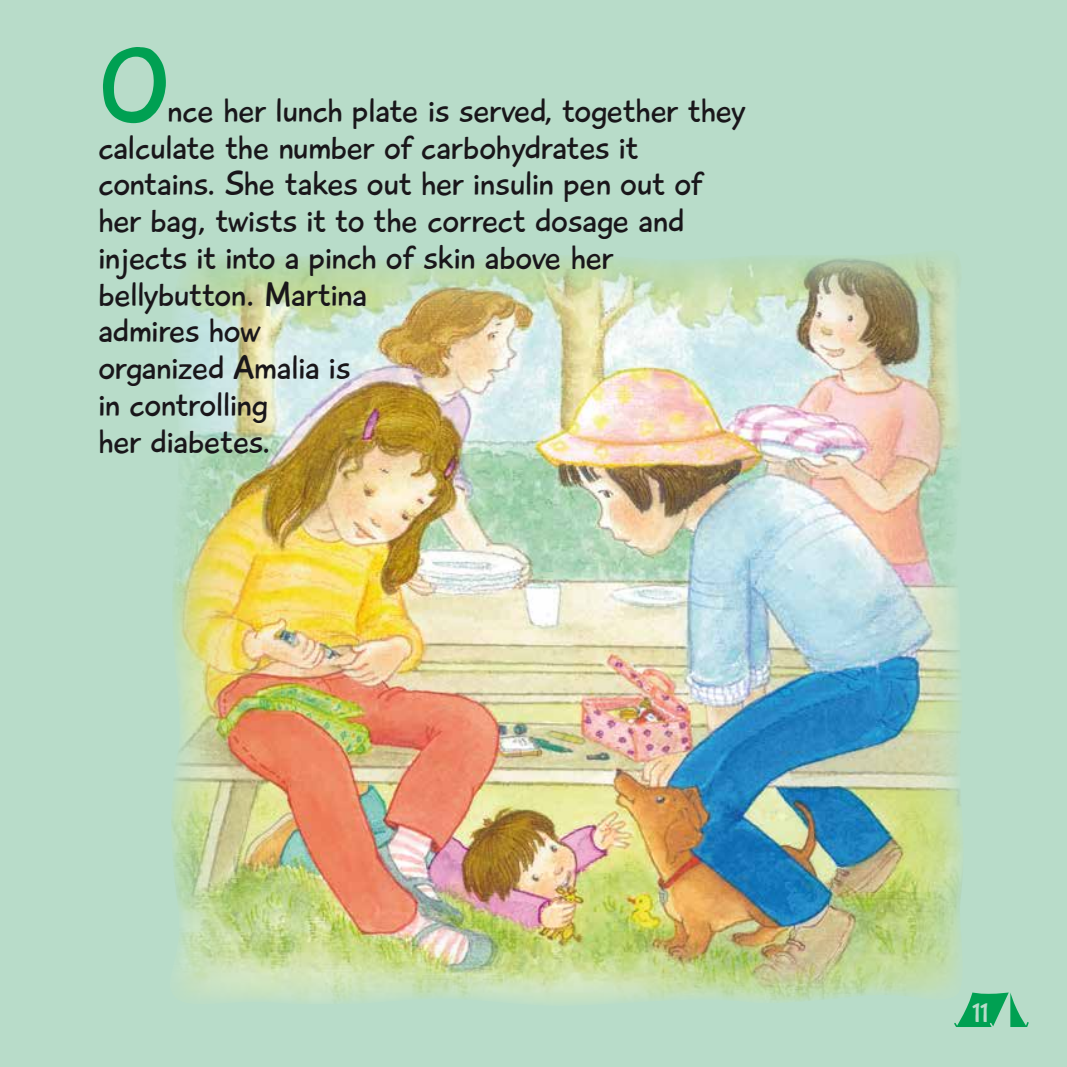
<style>
.page{position:relative;width:1067px;height:1067px;background:#b8dcc9}
.page>*{position:absolute;margin:0;border:0;box-sizing:border-box;transform-origin:0 0}
.t1{font:105px "Playtime With Hot Toddies";color:#00a052}
.t2{font:35px/36.8px "Playtime With Hot Toddies";letter-spacing:-.005em;color:#19161a}
.t3{font:28px "Playtime With Hot Toddies";color:#b8dcc9}
</style>
<div class="page">
<svg style="left:954px;top:992px;width:74px;height:35px"></svg>
<img style="left:171px;top:255px;width:799px;height:751px">
<h1 class="t1" style="left:98px;top:23px;width:73px">O</h1>
<p class="t2" style="left:98px;top:92px;width:648px;text-indent:69px">nce her lunch plate is served, together they calculate the number of carbohydrates it contains. She takes out her insulin pen out of her bag, twists it to the correct dosage and injects it into a pinch of skin above her bellybutton. Martina<br>admires how<br>organized Amalia is<br>in controlling<br>her diabetes.</p>
<p class="t3" style="left:971px;top:995px;width:18px">11</p>
</div>
